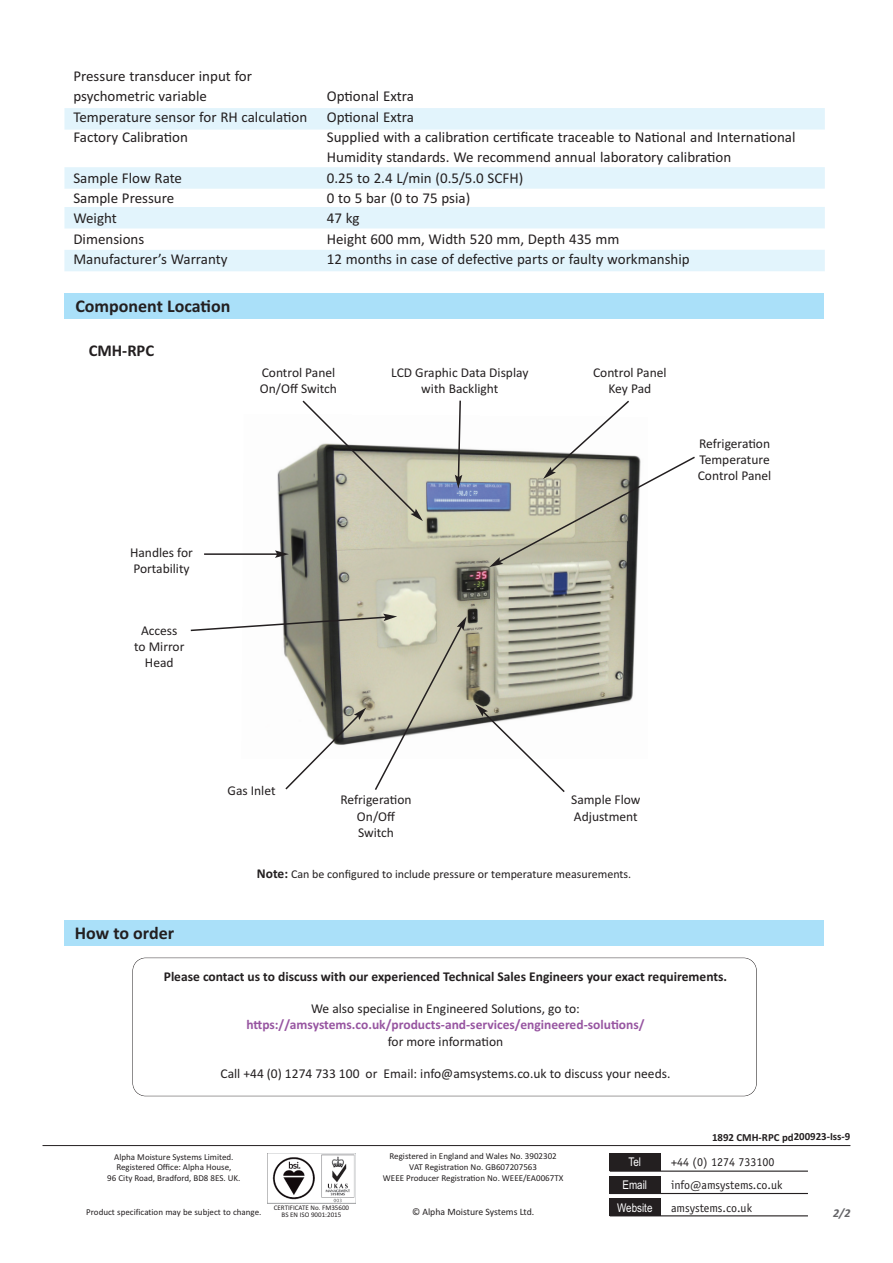
<style>
.page{position:relative;width:893px;height:1263px;background:#fff}
.page>*{position:absolute;margin:0;border:0;box-sizing:border-box;transform-origin:0 0}
.t1{font:700 18px "Calibri";color:#231f20}
.t2{font:700 16.5px "Calibri";color:#231f20}
.t3{font:15px/20.2px "Calibri";color:#231f20}
.t4{font:13.5px/16.2px "Calibri";color:#231f20}
.t5{font:700 13.5px "Calibri";color:#231f20}
.t6{font:700 13.5px "Calibri";color:#9755a1}
.t7{font:12px "Calibri";color:#231f20}
.t8{font:12px "Officina Sans Std";color:#231f20}
.t9{font:12px "Arial Narrow";color:#fff}
.t10{font:italic 700 12px "Calibri";color:#636366}
.t11{font:700 10.8px "Calibri";color:#231f20}
.t12{font:9.75px "Calibri";color:#231f20}
.t13{font:9px/10.8px "Calibri";color:#231f20;text-align:center}
.t14{font:7.05px/6.8px "Calibri";color:#231f20;text-align:center}
.s1{font-weight:700;font-size:13.5px}
</style>
<div class="page">
<img style="left:277px;top:447px;width:360px;height:279px">
<div style="left:64px;top:108px;width:761px;height:22px;background:#e2f4fc"></div>
<div style="left:64px;top:167px;width:761px;height:22px;background:#e2f4fc"></div>
<div style="left:64px;top:207px;width:761px;height:21px;background:#e2f4fc"></div>
<div style="left:64px;top:250px;width:761px;height:21px;background:#e2f4fc"></div>
<div style="left:65px;top:293px;width:759px;height:25px;background:#aae0f9"></div>
<hr style="left:204px;top:553px;width:74px;height:2px;background:#231f20">
<svg style="left:275px;top:550px;width:14px;height:8px"></svg>
<svg style="left:455px;top:400px;width:7px;height:89px"></svg>
<svg style="left:475px;top:704px;width:91px;height:88px"></svg>
<svg style="left:489px;top:400px;width:206px;height:167px"></svg>
<svg style="left:301px;top:400px;width:122px;height:121px"></svg>
<svg style="left:190px;top:614px;width:277px;height:176px"></svg>
<div style="left:64px;top:920px;width:760px;height:26px;background:#aae0f9"></div>
<hr style="left:43px;top:1145px;width:807px;height:1px;background:#231f20">
<img style="left:268px;top:1153px;width:88px;height:50px">
<div style="left:610px;top:1153px;width:51px;height:18px;background:#231f20"></div>
<div style="left:610px;top:1176px;width:51px;height:17px;background:#231f20"></div>
<div style="left:610px;top:1198px;width:51px;height:18px;background:#231f20"></div>
<hr style="left:610px;top:1170px;width:198px;height:2px;background:#231f20">
<hr style="left:610px;top:1193px;width:198px;height:1px;background:#231f20">
<hr style="left:610px;top:1215px;width:198px;height:1px;background:#231f20">
<div style="left:132px;top:958px;width:625px;height:138px;border:1px solid #231f20;border-radius:13px"></div>
<p class="t3" style="left:73px;top:66px;width:180px">Pressure transducer input for psychometric variable</p>
<p class="t3" style="left:327px;top:86px;width:89px">Optional Extra</p>
<p class="t3" style="left:73px;top:106px;width:235px">Temperature sensor for RH calculation</p>
<p class="t3" style="left:327px;top:106px;width:89px">Optional Extra</p>
<p class="t3" style="left:73px;top:127px;width:116px">Factory Calibration</p>
<p class="t3" style="left:327px;top:127px;width:470px">Supplied with a calibration certificate traceable to National and International<br>Humidity standards. We recommend annual laboratory calibration</p>
<p class="t3" style="left:73px;top:167px;width:110px">Sample Flow Rate</p>
<p class="t3" style="left:327px;top:167px;width:198px">0.25 to 2.4 L/min (0.5/5.0 SCFH)</p>
<p class="t3" style="left:73px;top:188px;width:102px">Sample Pressure</p>
<p class="t3" style="left:327px;top:188px;width:145px">0 to 5 bar (0 to 75 psia)</p>
<p class="t3" style="left:73px;top:208px;width:45px">Weight</p>
<p class="t3" style="left:327px;top:208px;width:34px">47 kg</p>
<p class="t3" style="left:73px;top:228px;width:72px">Dimensions</p>
<p class="t3" style="left:327px;top:228px;width:294px">Height 600 mm, Width 520 mm, Depth 435 mm</p>
<p class="t3" style="left:73px;top:249px;width:156px">Manufacturer’s Warranty</p>
<p class="t3" style="left:327px;top:249px;width:364px">12 months in case of defective parts or faulty workmanship</p>
<p class="t1" style="left:75px;top:295px;width:157px">Component Location</p>
<p class="t2" style="left:89px;top:341px;width:67px">CMH-RPC</p>
<p class="t4" style="left:130px;top:544px;width:64px">Handles for<br>Portability</p>
<p class="t4" style="left:134px;top:622px;width:52px;text-align:center">Access to Mirror<br>Head</p>
<p class="t4" style="left:260px;top:364px;width:79px">Control Panel<br>On/Off Switch</p>
<p class="t4" style="left:391px;top:364px;width:139px;text-align:center">LCD Graphic Data Display with Backlight</p>
<p class="t4" style="left:593px;top:364px;width:75px;text-align:center">Control Panel<br>Key Pad</p>
<p class="t4" style="left:698px;top:435px;width:75px">Refrigeration<br>Temperature<br>Control Panel</p>
<p class="t1" style="left:75px;top:922px;width:101px">How to order</p>
<p class="t4" style="left:227px;top:782px;width:50px">Gas Inlet</p>
<p class="t4" style="left:340px;top:791px;width:73px;text-align:center">Refrigeration<br>On/Off<br>Switch</p>
<p class="t4" style="left:571px;top:792px;width:71px">Sample Flow<br>Adjustment</p>
<p class="t7" style="left:257px;top:867px;width:376px"><span class="s1">Note:</span> Can be configured to include pressure or temperature measurements.</p>
<p class="t5" style="left:164px;top:968px;width:565px">Please contact us to discuss with our experienced Technical Sales Engineers your exact requirements.</p>
<p class="t4" style="left:311px;top:1000px;width:270px">We also specialise in Engineered Solutions, go to:</p>
<p class="t6" style="left:246px;top:1017px;width:400px">https://amsystems.co.uk/products-and-services/engineered-solutions/</p>
<p class="t4" style="left:388px;top:1033px;width:117px">for more information</p>
<p class="t4" style="left:221px;top:1065px;width:451px">Call +44 (0) 1274 733 100 or Email: info@amsystems.co.uk to discuss your needs.</p>
<p class="t13" style="left:107px;top:1151px;width:135px">Alpha Moisture Systems Limited.<br>Registered Office: Alpha House,<br>96 City Road, Bradford, BD8 8ES. UK.</p>
<p class="t13" style="left:86px;top:1206px;width:177px">Product specification may be subject to change.</p>
<p class="t14" style="left:274px;top:1204px;width:77px">CERTIFICATE No. FM35600<br>BS EN ISO 9001:2015</p>
<p class="t13" style="left:383px;top:1151px;width:182px">Registered in England and Wales No. 3902302<br>VAT Registration No. GB607207563<br>WEEE Producer Registration No. WEEE/EA0067TX</p>
<p class="t12" style="left:412px;top:1205px;width:124px">© Alpha Moisture Systems Ltd.</p>
<p class="t11" style="left:712px;top:1130px;width:140px">1892 CMH-RPC pd200923-Iss-9</p>
<p class="t9" style="left:628px;top:1155px;width:14px">Tel</p>
<p class="t8" style="left:671px;top:1158px;width:105px">+44 (0) 1274 733100</p>
<p class="t9" style="left:622px;top:1178px;width:26px">Email</p>
<p class="t8" style="left:671px;top:1181px;width:113px">info@amsystems.co.uk</p>
<p class="t9" style="left:617px;top:1201px;width:37px">Website</p>
<p class="t8" style="left:671px;top:1203px;width:82px">amsystems.co.uk</p>
<p class="t10" style="left:833px;top:1206px;width:19px">2/2</p>
</div>
